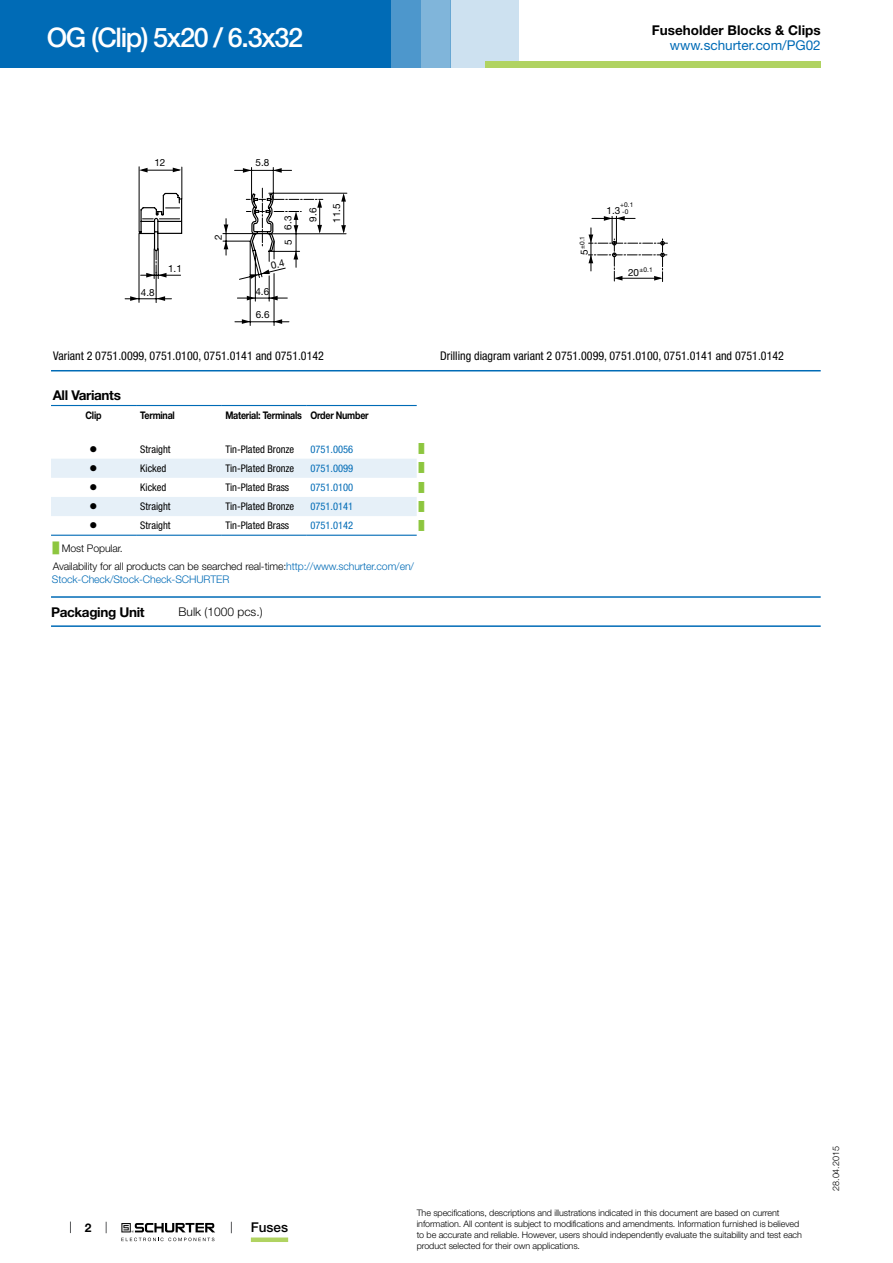
<style>
.page{position:relative;width:893px;height:1263px;background:#fff}
.page>*{position:absolute;margin:0;border:0;box-sizing:border-box;transform-origin:0 0}
.t1{font:500 27px "Helvetica Neue LT";letter-spacing:-.05em;color:#fff}
.t2{font:700 13.5px "Helvetica Neue LT";letter-spacing:-.025em;color:#000}
.t3{font:700 13.5px "Helvetica Neue LT";color:#000}
.t4{font:13.5px "Helvetica Neue LT";color:#006bb6}
.t5{font:500 13.5px "Helvetica Neue LT";color:#000}
.t6{font:condensed 12px "Helvetica Neue LT";color:#000}
.t7{font:300 12px "Helvetica Neue LT";color:#000}
.t8{font:700 12px "Helvetica Neue LT";color:#000}
.t9{font:condensed 10.5px "Helvetica Neue LT";color:#000}
.t10{font:300 10.5px/18.5px "Helvetica Neue LT";letter-spacing:-.01em;color:#000}
.t11{font:condensed 10.5px "Helvetica Neue LT";color:#006bb6}
.t12{font:700 10.5px "Helvetica Neue LT";letter-spacing:-.025em;color:#000;scale:.85 1}
.t13{font:300 10.5px "Helvetica Neue LT";letter-spacing:-.01em;color:#006bb6}
.t14{font:10.5px "Wingdings";color:#000}
.t15{font:9.9px "Helvetica Neue LT";color:#000}
.t16{font:300 9px/10.8px "Helvetica Neue LT";letter-spacing:-.01em;color:#000}
.t17{font:9px "Arial Unicode MS";color:#8dc63f}
.t18{font:6.6px/6.6px "Helvetica Neue LT";color:#000}
.s1{font-family:"Arial Unicode MS";font-weight:400;color:#8dc63f}
.s2{color:#006bb6}
</style>
<div class="page">
<svg style="left:70px;top:1221px;width:1px;height:12px"></svg>
<svg style="left:121px;top:1223px;width:94px;height:18px"></svg>
<div style="left:0;top:0;width:391px;height:68px;background:#006bb6"></div>
<div style="left:421px;top:0;width:30px;height:68px;background:#80b5da"></div>
<div style="left:391px;top:0;width:30px;height:68px;background:#4d97cc"></div>
<div style="left:451px;top:0;width:68px;height:68px;background:#cde1f0"></div>
<div style="left:485px;top:62px;width:336px;height:6px;background:#b0d361"></div>
<div style="left:251px;top:1237px;width:37px;height:5px;background:#b0d361"></div>
<svg style="left:588px;top:216px;width:79px;height:66px"></svg>
<hr style="left:51px;top:370px;width:770px;height:1px;background:#006bb6">
<svg style="left:51px;top:406px;width:366px;height:1px"></svg>
<svg style="left:51px;top:534px;width:366px;height:1px"></svg>
<svg style="left:51px;top:459px;width:366px;height:57px"></svg>
<hr style="left:51px;top:405px;width:85px;height:1px;background:#006bb6">
<hr style="left:136px;top:405px;width:85px;height:1px;background:#006bb6">
<hr style="left:221px;top:405px;width:85px;height:1px;background:#006bb6">
<hr style="left:306px;top:405px;width:111px;height:1px;background:#006bb6">
<hr style="left:51px;top:535px;width:85px;height:1px;background:#006bb6">
<hr style="left:136px;top:535px;width:85px;height:1px;background:#006bb6">
<hr style="left:221px;top:535px;width:85px;height:1px;background:#006bb6">
<hr style="left:306px;top:535px;width:111px;height:1px;background:#006bb6">
<hr style="left:51px;top:596px;width:770px;height:2px;background:#006bb6">
<hr style="left:51px;top:625px;width:770px;height:2px;background:#006bb6">
<svg style="left:125px;top:166px;width:222px;height:160px"></svg>
<h1 class="t1" style="left:47px;top:21px;width:258px">OG (Clip) 5x20 / 6.3x32</h1>
<h2 class="t3" style="left:652px;top:22px;width:170px">Fuseholder Blocks &amp; Clips</h2>
<h2 class="t4" style="left:670px;top:37px;width:152px">www.schurter.com/PG02</h2>
<p class="t15" style="left:154px;top:157px;width:13px">12</p>
<p class="t15" style="left:256px;top:157px;width:15px">5.8</p>
<p class="t15" style="left:141px;top:287px;width:15px">4.8</p>
<p class="t15" style="left:168px;top:263px;width:15px">1.1</p>
<p class="t15" style="left:212px;top:240px;width:7px;rotate:-90deg">2</p>
<p class="t15" style="left:282px;top:230px;width:15px;rotate:-90deg">6.3</p>
<p class="t15" style="left:282px;top:245px;width:7px;rotate:-90deg">5</p>
<p class="t15" style="left:255px;top:285px;width:15px">4.6</p>
<p class="t15" style="left:256px;top:309px;width:15px">6.6</p>
<p class="t15" style="left:307px;top:222px;width:15px;rotate:-90deg">9.6</p>
<p class="t15" style="left:331px;top:223px;width:21px;rotate:-90deg">11.5</p>
<h3 class="t6" style="left:53px;top:349px;width:272px">Variant 2 0751.0099, 0751.0100, 0751.0141 and 0751.0142</h3>
<h2 class="t2" style="left:53px;top:387px;width:70px">All Variants</h2>
<p class="t12" style="left:86px;top:409px;width:20px">Clip</p>
<p class="t12" style="left:140px;top:409px;width:42px">Terminal</p>
<p class="t12" style="left:225px;top:409px;width:170px">Material: Terminals Order Number</p>
<p class="t14" style="left:90px;top:443px;width:9px">●</p>
<p class="t9" style="left:140px;top:443px;width:32px">Straight</p>
<p class="t9" style="left:225px;top:443px;width:70px">Tin-Plated Bronze</p>
<p class="t11" style="left:310px;top:443px;width:44px">0751.0056</p>
<p class="t17" style="left:419px;top:443px;width:7px">█</p>
<p class="t14" style="left:90px;top:462px;width:9px">●</p>
<p class="t9" style="left:140px;top:462px;width:28px">Kicked</p>
<p class="t9" style="left:225px;top:462px;width:70px">Tin-Plated Bronze</p>
<p class="t11" style="left:310px;top:462px;width:44px">0751.0099</p>
<p class="t17" style="left:419px;top:462px;width:7px">█</p>
<p class="t14" style="left:90px;top:482px;width:9px">●</p>
<p class="t9" style="left:140px;top:481px;width:28px">Kicked</p>
<p class="t9" style="left:225px;top:481px;width:65px">Tin-Plated Brass</p>
<p class="t11" style="left:310px;top:481px;width:44px">0751.0100</p>
<p class="t17" style="left:419px;top:481px;width:7px">█</p>
<p class="t14" style="left:90px;top:501px;width:9px">●</p>
<p class="t9" style="left:140px;top:500px;width:32px">Straight</p>
<p class="t9" style="left:225px;top:500px;width:70px">Tin-Plated Bronze</p>
<p class="t11" style="left:310px;top:500px;width:44px">0751.0141</p>
<p class="t17" style="left:419px;top:500px;width:7px">█</p>
<p class="t14" style="left:90px;top:520px;width:9px">●</p>
<p class="t9" style="left:140px;top:520px;width:32px">Straight</p>
<p class="t9" style="left:225px;top:520px;width:65px">Tin-Plated Brass</p>
<p class="t11" style="left:310px;top:520px;width:44px">0751.0142</p>
<p class="t17" style="left:419px;top:519px;width:7px">█</p>
<p class="t10" style="left:53px;top:538px;width:363px"><span class="s1">█</span> Most Popular.<br>Availability for all products can be searched real-time:<span class="s2">http://www.schurter.com/en/</span></p>
<p class="t13" style="left:52px;top:572px;width:179px">Stock-Check/Stock-Check-SCHURTER</p>
<h2 class="t2" style="left:51px;top:604px;width:95px">Packaging Unit</h2>
<h3 class="t7" style="left:179px;top:604px;width:86px">Bulk (1000 pcs.)</h3>
<p class="t18" style="left:579px;top:249px;width:15px;rotate:-90deg">±0.1</p>
<p class="t15" style="left:578px;top:255px;width:7px;rotate:-90deg">5</p>
<p class="t15" style="left:606px;top:205px;width:15px">1.3</p>
<p class="t18" style="left:620px;top:201px;width:15px">+0.1 -0</p>
<p class="t18" style="left:640px;top:266px;width:15px">±0.1</p>
<p class="t15" style="left:628px;top:266px;width:13px">20</p>
<h3 class="t6" style="left:440px;top:349px;width:345px">Drilling diagram variant 2 0751.0099, 0751.0100, 0751.0141 and 0751.0142</h3>
<h3 class="t8" style="left:85px;top:1220px;width:8px">2</h3>
<h2 class="t5" style="left:251px;top:1219px;width:39px">Fuses</h2>
<p class="t16" style="left:417px;top:1207px;width:387px">The specifications, descriptions and illustrations indicated in this document are based on current information. All content is subject to modifications and amendments. Information furnished is believed to be accurate and reliable. However, users should independently evaluate the suitability and test each product selected for their own applications.</p>
<p class="t16" style="left:830px;top:1191px;width:46px;rotate:-90deg">28.04.2015</p>
</div>
